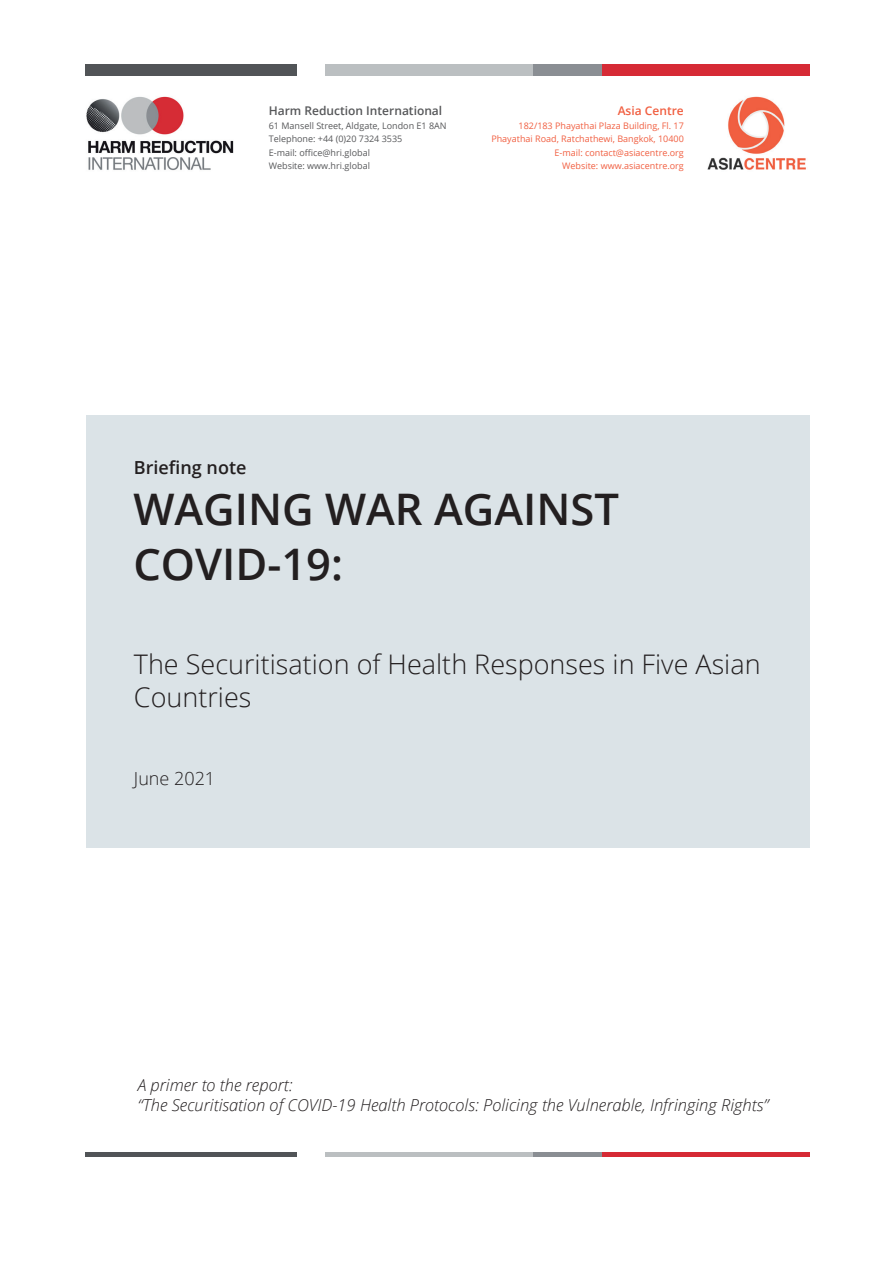
<style>
.page{position:relative;width:893px;height:1263px;background:#fff}
.page>*{position:absolute;margin:0;border:0;box-sizing:border-box;transform-origin:0 0}
.t1{font:600 43.5px/54.8px "Open Sans";color:#231f20}
.t2{font:300 27px/32.4px "Open Sans";color:#231f20}
.t3{font:600 18px "Open Sans";color:#231f20}
.t4{font:300 18px "Open Sans";color:#231f20}
.t5{font:italic 300 16.5px/19.8px "Open Sans";color:#231f20}
.t6{font:600 12px "Open Sans";color:#57585a}
.t7{font:600 12px "Open Sans";color:#f15f41}
.t8{font:9px/13.5px "Open Sans";color:#f15f41;text-align:right}
.t9{font:9px/13.5px "Open Sans";color:#57585a}
</style>
<div class="page">
<div style="left:85px;top:64px;width:213px;height:11px;background:#515457"></div>
<div style="left:322px;top:64px;width:212px;height:11px;background:#bbbfc1"></div>
<div style="left:597px;top:64px;width:212px;height:11px;background:#d62a35"></div>
<div style="left:533px;top:64px;width:68px;height:11px;background:#8a8e93"></div>
<div style="left:297px;top:64px;width:28px;height:11px;background:#fff"></div>
<img style="left:86px;top:96px;width:148px;height:75px">
<div style="left:86px;top:415px;width:723px;height:433px;background:#dbe3e7"></div>
<div style="left:85px;top:1152px;width:213px;height:5px;background:#515457"></div>
<div style="left:322px;top:1152px;width:212px;height:5px;background:#bbbfc1"></div>
<div style="left:597px;top:1152px;width:212px;height:5px;background:#d62a35"></div>
<div style="left:533px;top:1152px;width:68px;height:5px;background:#8a8e93"></div>
<div style="left:297px;top:1152px;width:28px;height:5px;background:#fff"></div>
<img style="left:707px;top:96px;width:99px;height:74px">
<h3 class="t6" style="left:269px;top:102px;width:175px">Harm Reduction International</h3>
<p class="t9" style="left:269px;top:118px;width:179px">61 Mansell Street, Aldgate, London E1 8AN<br>Telephone: +44 (0)20 7324 3535<br>E-mail: office@hri.global<br>Website: www.hri.global</p>
<h3 class="t7" style="left:618px;top:102px;width:68px">Asia Centre</h3>
<p class="t8" style="left:491px;top:118px;width:194px">182/183 Phayathai Plaza Building, Fl. 17<br>Phayathai Road, Ratchathewi, Bangkok, 10400<br>E-mail: contact@asiacentre.org<br>Website: www.asiacentre.org</p>
<h3 class="t3" style="left:134px;top:455px;width:114px">Briefing note</h3>
<h1 class="t1" style="left:133px;top:481px;width:487px">WAGING WAR AGAINST<br>COVID-19:</h1>
<h2 class="t2" style="left:134px;top:647px;width:628px">The Securitisation of Health Responses in Five Asian<br>Countries</h2>
<h3 class="t4" style="left:134px;top:766px;width:83px">June 2021</h3>
<h3 class="t5" style="left:138px;top:1075px;width:632px">A primer to the report:<br>“The Securitisation of COVID-19 Health Protocols: Policing the Vulnerable, Infringing Rights”</h3>
</div>
